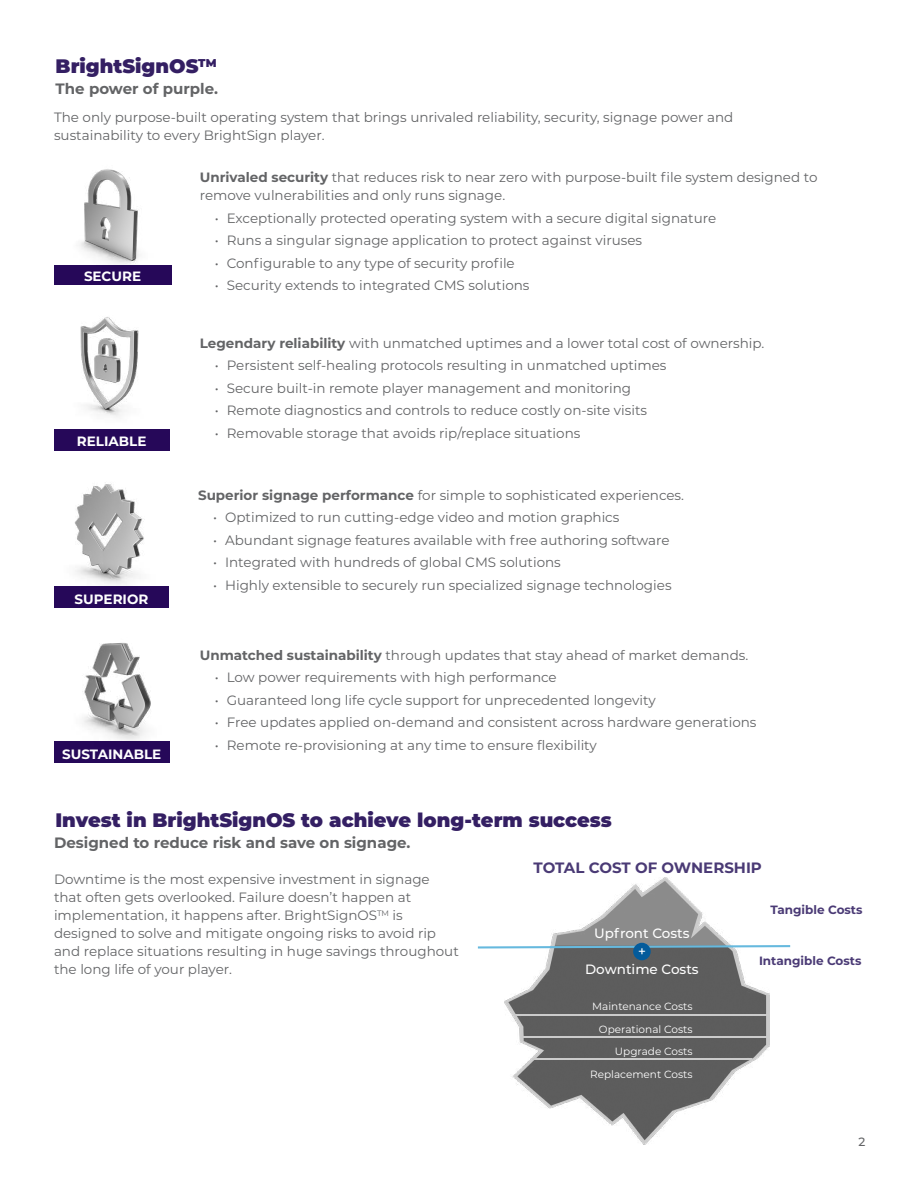
<style>
.page{position:relative;width:918px;height:1188px;background:#fff}
.page>*{position:absolute;margin:0;border:0;box-sizing:border-box;transform-origin:0 0}
.t1{font:900 19.5px "Montserrat";color:#341f63}
.t2{font:700 15px "Montserrat";color:#636466}
.t3{font:700 15px "Montserrat";color:#4a3a75}
.t4{font:13.5px/18px "Montserrat";color:#636466}
.t5{font:700 13.5px "Montserrat";color:#fff}
.t6{font:500 13.5px/18px "Montserrat";color:#fff;text-align:center}
.t7{font:700 12px "Montserrat";color:#4a3a75}
.t8{font:500 12px "Montserrat";color:#636466}
.t9{font:10.5px/22.5px "Montserrat";color:#fff;text-align:right}
.s1{font-weight:700}
</style>
<div class="page">
<img style="left:505px;top:878px;width:265px;height:266px">
<div style="left:54px;top:265px;width:117px;height:20px;background:#260859"></div>
<img style="left:79px;top:169px;width:60px;height:96px">
<div style="left:54px;top:586px;width:115px;height:22px;background:#260859"></div>
<img style="left:74px;top:484px;width:70px;height:101px">
<div style="left:54px;top:742px;width:115px;height:21px;background:#260859"></div>
<img style="left:54px;top:643px;width:112px;height:99px">
<hr style="left:515px;top:1015px;width:255px;height:1px;background:#cbcbcb">
<hr style="left:521px;top:1036px;width:247px;height:2px;background:#cbcbcb">
<hr style="left:532px;top:1059px;width:220px;height:1px;background:#cbcbcb">
<svg style="left:478px;top:945px;width:312px;height:4px"></svg>
<div style="left:633px;top:943px;width:18px;height:17px;background:#045b9b;border-radius:50%"></div>
<div style="left:54px;top:429px;width:115px;height:21px;background:#260859"></div>
<img style="left:80px;top:317px;width:90px;height:114px">
<h1 class="t1" style="left:56px;top:52px;width:162px">BrightSignOS<sup>TM</sup></h1>
<p class="t2" style="left:56px;top:78px;width:164px">The power of purple.</p>
<p class="t4" style="left:54px;top:108px;width:681px">The only purpose-built operating system that brings unrivaled reliability, security, signage power and sustainability to every BrightSign player.</p>
<p class="t5" style="left:84px;top:267px;width:59px">SECURE</p>
<p class="t5" style="left:77px;top:432px;width:71px">RELIABLE</p>
<p class="t5" style="left:75px;top:589px;width:75px">SUPERIOR</p>
<p class="t5" style="left:62px;top:744px;width:101px">SUSTAINABLE</p>
<p class="t4" style="left:200px;top:168px;width:619px"><span class="s1">Unrivaled security</span> that reduces risk to near zero with purpose-built file system designed to remove vulnerabilities and only runs signage.</p>
<p class="t4" style="left:215px;top:209px;width:503px">• Exceptionally protected operating system with a secure digital signature</p>
<p class="t4" style="left:215px;top:231px;width:429px">• Runs a singular signage application to protect against viruses</p>
<p class="t4" style="left:215px;top:254px;width:302px">• Configurable to any type of security profile</p>
<p class="t4" style="left:215px;top:276px;width:316px">• Security extends to integrated CMS solutions</p>
<p class="t4" style="left:200px;top:334px;width:566px"><span class="s1">Legendary reliability</span> with unmatched uptimes and a lower total cost of ownership.</p>
<p class="t4" style="left:215px;top:356px;width:453px">• Persistent self-healing protocols resulting in unmatched uptimes</p>
<p class="t4" style="left:215px;top:379px;width:418px">• Secure built-in remote player management and monitoring</p>
<p class="t4" style="left:215px;top:401px;width:434px">• Remote diagnostics and controls to reduce costly on-site visits</p>
<p class="t4" style="left:215px;top:424px;width:367px">• Removable storage that avoids rip/replace situations</p>
<p class="t4" style="left:198px;top:486px;width:488px"><span class="s1">Superior signage performance</span> for simple to sophisticated experiences.</p>
<p class="t4" style="left:213px;top:508px;width:408px">• Optimized to run cutting-edge video and motion graphics</p>
<p class="t4" style="left:213px;top:531px;width:458px">• Abundant signage features available with free authoring software</p>
<p class="t4" style="left:213px;top:553px;width:349px">• Integrated with hundreds of global CMS solutions</p>
<p class="t4" style="left:213px;top:576px;width:460px">• Highly extensible to securely run specialized signage technologies</p>
<p class="t4" style="left:200px;top:646px;width:550px"><span class="s1">Unmatched sustainability</span> through updates that stay ahead of market demands.</p>
<p class="t4" style="left:215px;top:668px;width:344px">• Low power requirements with high performance</p>
<p class="t4" style="left:215px;top:691px;width:443px">• Guaranteed long life cycle support for unprecedented longevity</p>
<p class="t4" style="left:215px;top:713px;width:543px">• Free updates applied on-demand and consistent across hardware generations</p>
<p class="t4" style="left:215px;top:736px;width:384px">• Remote re-provisioning at any time to ensure flexibility</p>
<h1 class="t1" style="left:56px;top:805px;width:558px">Invest in BrightSignOS to achieve long-term success</h1>
<p class="t2" style="left:54px;top:832px;width:358px">Designed to reduce risk and save on signage.</p>
<p class="t4" style="left:54px;top:870px;width:406px">Downtime is the most expensive investment in signage that often gets overlooked. Failure doesn’t happen at implementation, it happens after. BrightSignOS<sup>TM</sup> is designed to solve and mitigate ongoing risks to avoid rip and replace situations resulting in huge savings throughout the long life of your player.</p>
<p class="t3" style="left:534px;top:857px;width:230px">TOTAL COST OF OWNERSHIP</p>
<p class="t6" style="left:585px;top:924px;width:115px">Upfront Costs<br>+<br>Downtime Costs</p>
<p class="t9" style="left:590px;top:995px;width:104px">Maintenance Costs<br>Operational Costs<br>Upgrade Costs<br>Replacement Costs</p>
<p class="t7" style="left:770px;top:901px;width:94px">Tangible Costs</p>
<p class="t7" style="left:759px;top:952px;width:104px">Intangible Costs</p>
<p class="t8" style="left:859px;top:1133px;width:8px">2</p>
</div>
